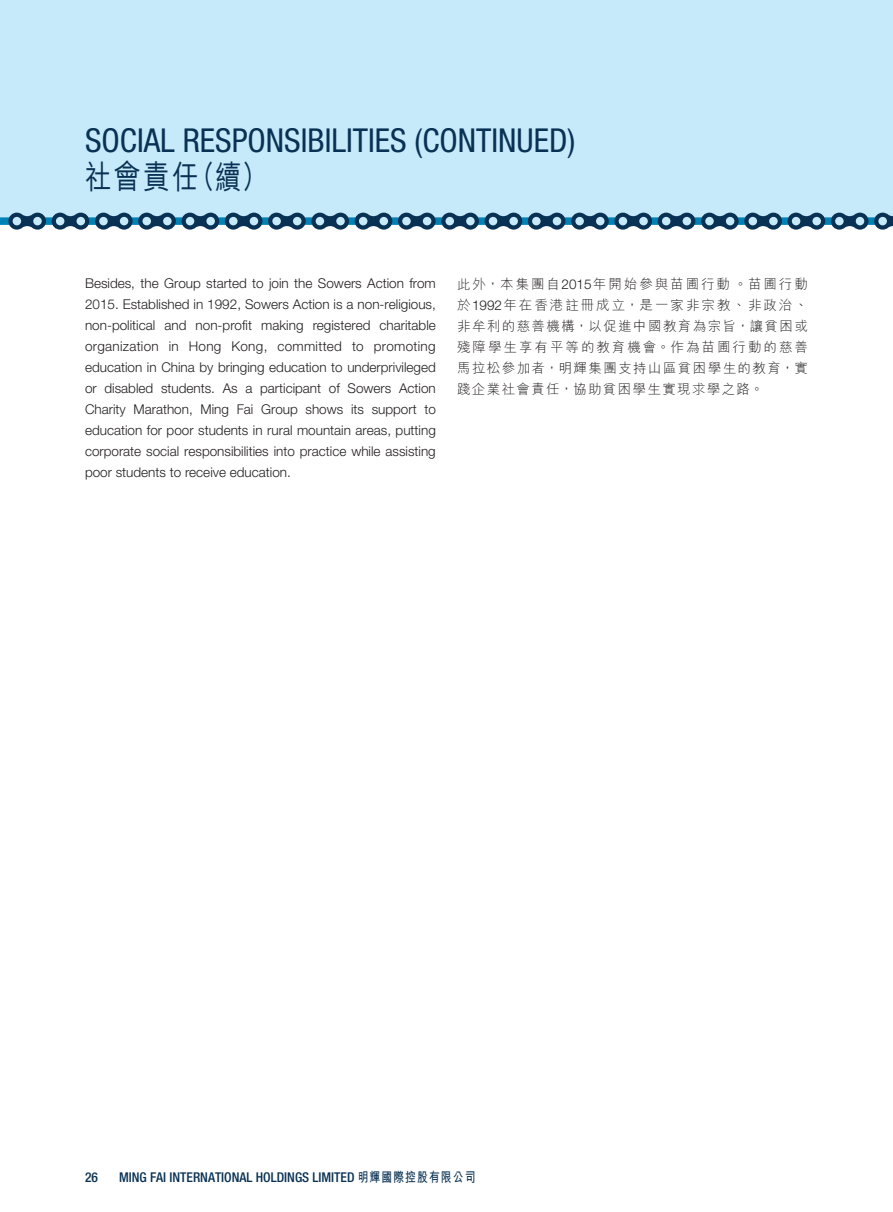
<style>
.page{position:relative;width:893px;height:1212px;background:#fff}
.page>*{position:absolute;margin:0;border:0;box-sizing:border-box;transform-origin:0 0}
.t1{font:condensed 33px "Helvetica Neue LT Std";color:#093153}
.t2{font:500 33px "M Hei HK";color:#093153;scale:.8 1}
.t3{font:300 13.5px/21px "Helvetica Neue LT Std";color:#231f20;text-align:justify}
.t4{font:300 13.5px/21px "M Hei HK";letter-spacing:.105em;color:#231f20;text-align:justify}
.t5{font:500 condensed 13.5px "Helvetica Neue LT Std";color:#093153}
.s1{font-family:"Helvetica Neue LT Std"}
.s2{font-family:"M Hei HK";font-weight:700;font-stretch:normal}
</style>
<div class="page">
<div style="left:0;top:0;width:893px;height:221px;background:#c6eafa"></div>
<svg style="left:0;top:213px;width:893px;height:17px"></svg>
<div style="left:878px;top:217px;width:9px;height:8px;background:#c6eafa;border-radius:50%"></div>
<h1 class="t1" style="left:85px;top:121px;width:492px">SOCIAL RESPONSIBILITIES (CONTINUED)</h1>
<h1 class="t2" style="left:85px;top:153px;width:230px">社會責任（續）</h1>
<p class="t3" style="left:85px;top:272px;width:352px">Besides, the Group started to join the Sowers Action from 2015. Established in 1992, Sowers Action is a non-religious, non-political and non-profit making registered charitable organization in Hong Kong, committed to promoting education in China by bringing education to underprivileged or disabled students. As a participant of Sowers Action Charity Marathon, Ming Fai Group shows its support to education for poor students in rural mountain areas, putting corporate social responsibilities into practice while assisting poor students to receive education.</p>
<p class="t4" style="left:457px;top:273px;width:352px">此外，本集團自<span class="s1">2015</span>年開始參與苗圃行動。苗圃行動於<span class="s1">1992</span>年在香港註冊成立，是一家非宗教丶非政治丶非牟利的慈善機構，以促進中國教育為宗旨，讓貧困或殘障學生享有平等的教育機會。作為苗圃行動的慈善馬拉松參加者，明輝集團支持山區貧困學生的教育，實踐企業社會責任，協助貧困學生實現求學之路。</p>
<p class="t5" style="left:85px;top:1169px;width:14px">26</p>
<p class="t5" style="left:119px;top:1169px;width:358px">MING FAI INTERNATIONAL HOLDINGS LIMITED <span class="s2">明輝國際控股有限公司</span></p>
</div>
